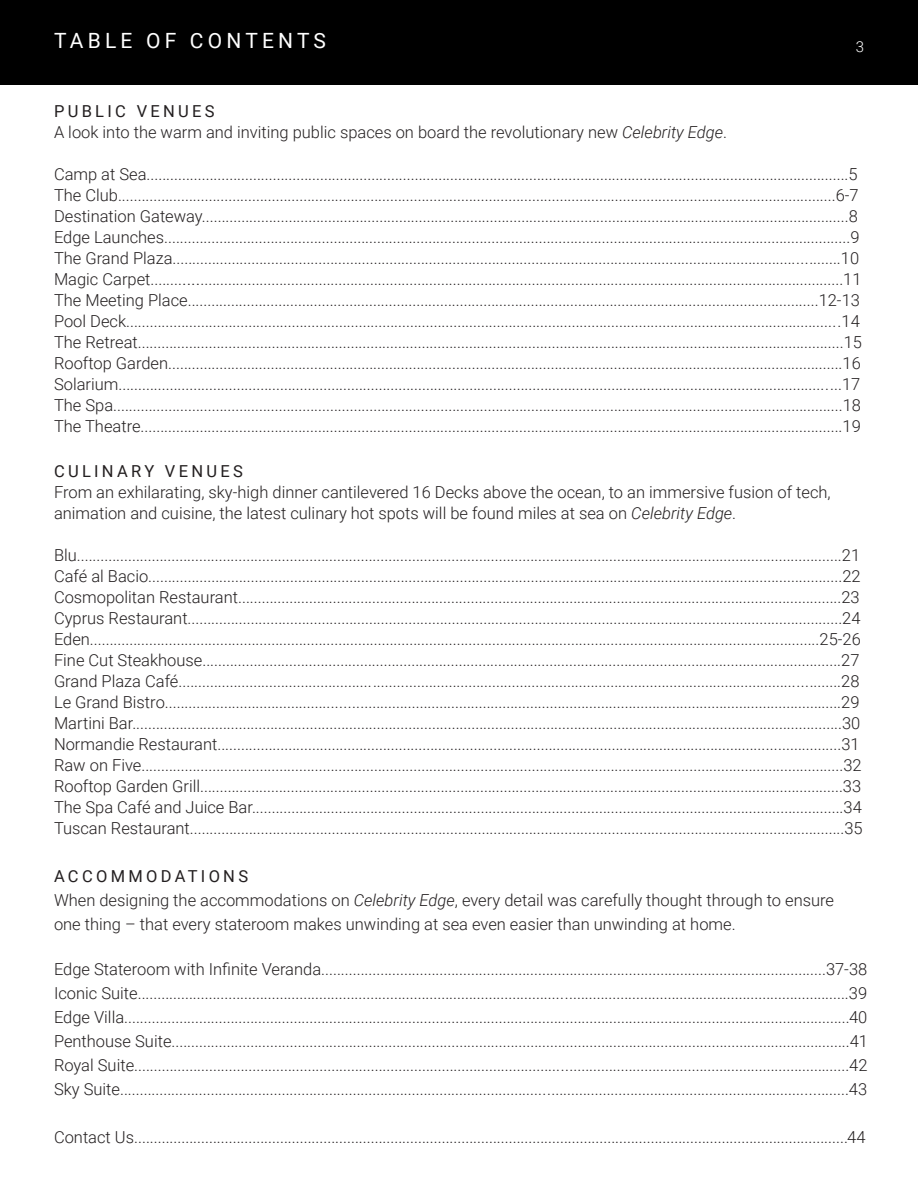
<style>
.page{position:relative;width:918px;height:1188px;background:#fff}
.page>*{position:absolute;margin:0;border:0;box-sizing:border-box;transform-origin:0 0}
.t1{font:21px "Roboto";letter-spacing:.2em;color:#fff}
.t2{font:300 16.5px/21px "Roboto";color:#231f20}
.t3{font:16.5px "Roboto";letter-spacing:.2em;color:#231f20}
.t4{font:300 15px "Roboto";color:#fff}
.s1{font-weight:400}
.s2{font-style:italic}
</style>
<div class="page">
<div style="left:0;top:0;width:918px;height:84px;background:#000"></div>
<p class="t1" style="left:54px;top:26px;width:274px">TABLE OF CONTENTS</p>
<p class="t4" style="left:856px;top:36px;width:10px">3</p>
<p class="t2" style="left:54px;top:100px;width:675px"><span class="s1">PUBLIC VENUES<br></span>A look into the warm and inviting public spaces on board the revolutionary new <span class="s2">Celebrity Edge</span>.</p>
<p class="t2" style="left:54px;top:163px;width:809px">Camp at Sea..................................................................................................................................................................................5<br>The Club......................................................................................................................................................................................6-7<br>Destination Gateway....................................................................................................................................................................8<br>Edge Launches..............................................................................................................................................................................9<br>The Grand Plaza.........................................................................................................................................................................10<br>Magic Carpet...............................................................................................................................................................................11<br>The Meeting Place................................................................................................................................................................12-13<br>Pool Deck.....................................................................................................................................................................................14<br>The Retreat...................................................................................................................................................................................15<br>Rooftop Garden...........................................................................................................................................................................16<br>Solarium.......................................................................................................................................................................................17<br>The Spa.........................................................................................................................................................................................18<br>The Theatre..................................................................................................................................................................................19</p>
<p class="t3" style="left:54px;top:460px;width:190px">CULINARY VENUES</p>
<p class="t2" style="left:54px;top:481px;width:778px">From an exhilarating, sky-high dinner cantilevered 16 Decks above the ocean, to an immersive fusion of tech, animation and cuisine, the latest culinary hot spots will be found miles at sea on <span class="s2">Celebrity Edge</span>.</p>
<p class="t2" style="left:54px;top:544px;width:810px">Blu..................................................................................................................................................................................................21<br>Café al Bacio................................................................................................................................................................................22<br>Cosmopolitan Restaurant.........................................................................................................................................................23<br>Cyprus Restaurant......................................................................................................................................................................24<br>Eden.........................................................................................................................................................................................25-26<br>Fine Cut Steakhouse..................................................................................................................................................................27<br>Grand Plaza Café.......................................................................................................................................................................28<br>Le Grand Bistro...........................................................................................................................................................................29<br>Martini Bar....................................................................................................................................................................................30<br>Normandie Restaurant..............................................................................................................................................................31<br>Raw on Five..................................................................................................................................................................................32<br>Rooftop Garden Grill...................................................................................................................................................................33<br>The Spa Café and Juice Bar......................................................................................................................................................34<br>Tuscan Restaurant......................................................................................................................................................................35</p>
<p class="t2" style="left:54px;top:864px;width:782px;line-height:24px"><span class="s1">ACCOMMODATIONS<br></span>When designing the accommodations on <span class="s2">Celebrity Edge</span>, every detail was carefully thought through to ensure one thing – that every stateroom makes unwinding at sea even easier than unwinding at home.</p>
<p class="t2" style="left:54px;top:957px;width:816px;line-height:24px;text-align:justify">Edge Stateroom with Infinite Veranda................................................................................................................................37-38<br>Iconic Suite....................................................................................................................................................................................39<br>Edge Villa........................................................................................................................................................................................40<br>Penthouse Suite............................................................................................................................................................................41<br>Royal Suite.....................................................................................................................................................................................42<br>Sky Suite........................................................................................................................................................................................43</p>
<p class="t2" style="left:54px;top:1126px;width:813px">Contact Us.....................................................................................................................................................................................44</p>
</div>
